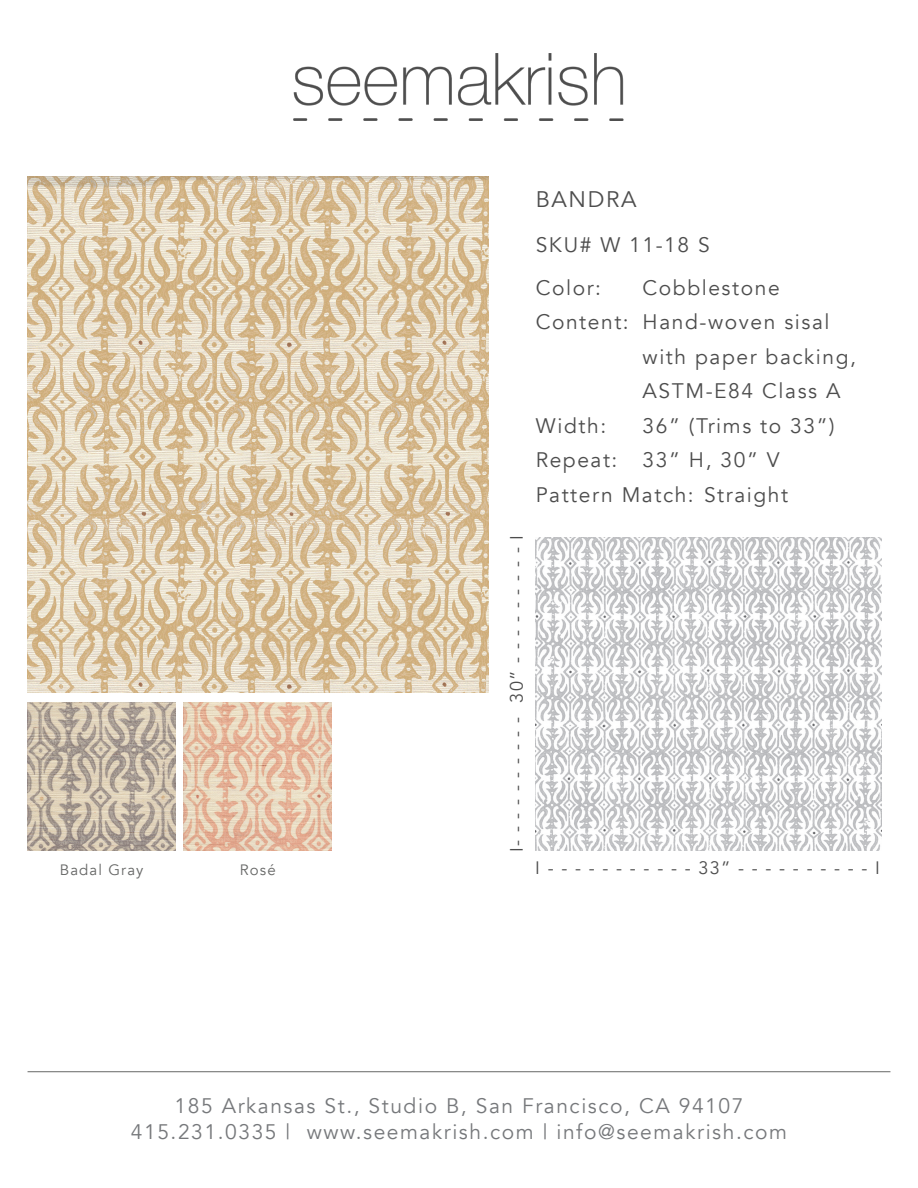
<style>
.page{position:relative;width:918px;height:1188px;background:#fff}
.page>*{position:absolute;margin:0;border:0;box-sizing:border-box;transform-origin:0 0}
.t1{font:22.5px "Avenir";letter-spacing:.075em;color:#4d4d4d}
.t2{font:21px/34.5px "Avenir";letter-spacing:.075em;color:#4d4d4d}
.t3{font:21px "Avenir";letter-spacing:.075em;color:#76787b}
.t4{font:18px "Avenir";color:#4d4d4d}
.t5{font:15px "Avenir";letter-spacing:.075em;color:#666766}
</style>
<div class="page">
<img style="left:293px;top:54px;width:331px;height:67px">
<img style="left:28px;top:702px;width:148px;height:148px">
<img style="left:28px;top:177px;width:460px;height:515px">
<hr style="left:28px;top:1071px;width:862px;height:1px;background:#666766">
<img style="left:536px;top:537px;width:346px;height:313px">
<img style="left:184px;top:702px;width:148px;height:148px">
<p class="t1" style="left:536px;top:186px;width:103px">BANDRA</p>
<p class="t2" style="left:536px;top:228px;width:176px">SKU# W 11-18 S</p>
<p class="t5" style="left:60px;top:861px;width:85px">Badal Gray</p>
<p class="t5" style="left:240px;top:861px;width:37px">Rosé</p>
<p class="t4" style="left:506px;top:852px;width:319px;rotate:-90deg">I- - - - - - - - - - 30” - - - - - - - - - I</p>
<p class="t2" style="left:536px;top:271px;width:67px">Color:</p>
<p class="t2" style="left:536px;top:305px;width:95px">Content:</p>
<p class="t2" style="left:643px;top:271px;width:139px">Cobblestone</p>
<p class="t2" style="left:643px;top:305px;width:215px">Hand-woven sisal with paper backing,<br>ASTM-E84 Class A</p>
<p class="t2" style="left:643px;top:409px;width:194px">36” (Trims to 33”)</p>
<p class="t2" style="left:643px;top:443px;width:139px">33” H, 30” V</p>
<p class="t2" style="left:704px;top:478px;width:86px">Straight</p>
<p class="t2" style="left:536px;top:409px;width:72px">Width:</p>
<p class="t2" style="left:536px;top:443px;width:83px">Repeat:</p>
<p class="t2" style="left:536px;top:478px;width:160px">Pattern Match:</p>
<p class="t4" style="left:535px;top:857px;width:346px">I - - - - - - - - - - - 33” - - - - - - - - - - I</p>
<p class="t3" style="left:175px;top:1094px;width:570px">185 Arkansas St., Studio B, San Francisco, CA 94107</p>
<p class="t3" style="left:131px;top:1119px;width:658px">415.231.0335 | www.seemakrish.com | info@seemakrish.com</p>
</div>
